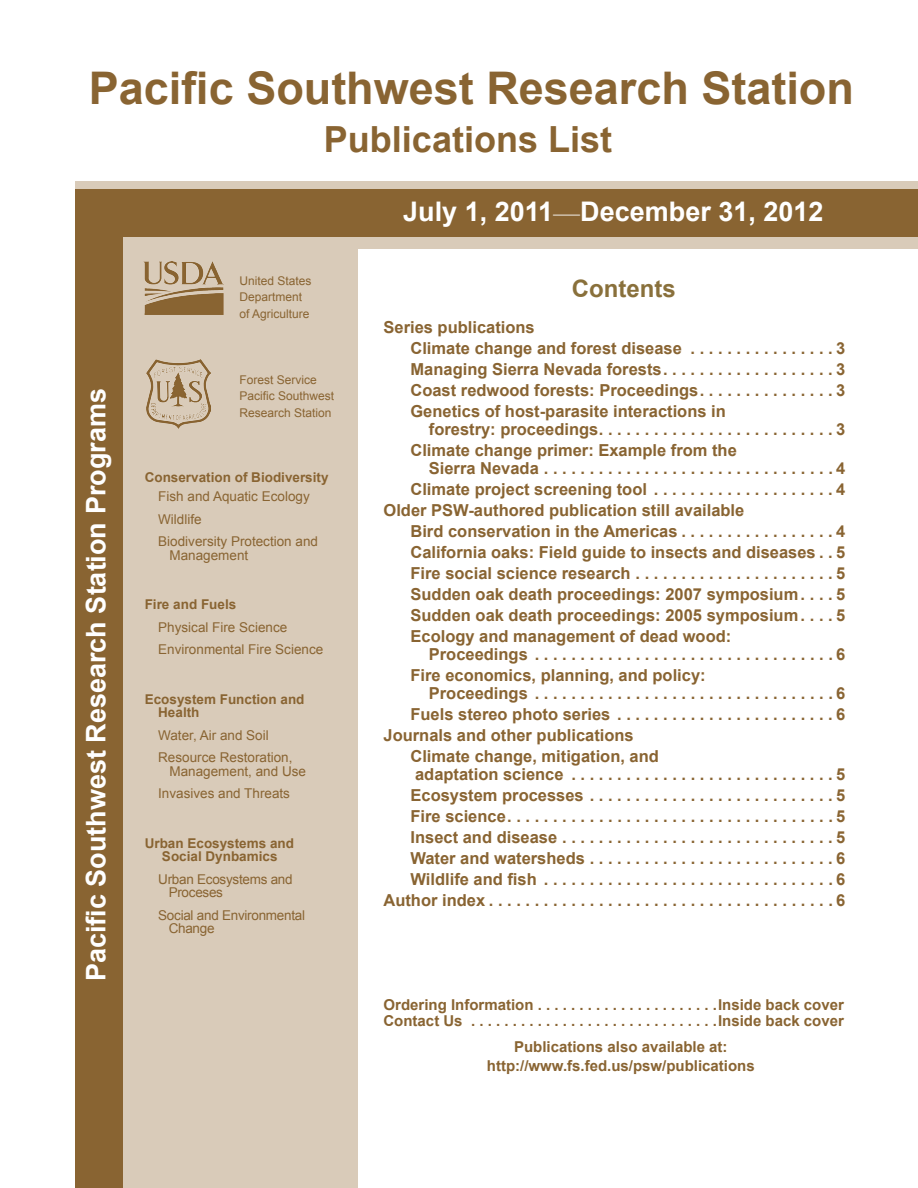
<style>
.page{position:relative;width:918px;height:1188px;background:#fff}
.page>*{position:absolute;margin:0;border:0;box-sizing:border-box;transform-origin:0 0}
.t1{font:700 45px "Arial";color:#896432}
.t2{font:700 36px "Arial";color:#896432}
.t3{font:700 27px "Arial";color:#fff}
.Heading_2{font:700 24px "Arial";color:#89703b}
.Index_Content{font:700 16.5px/18px "Arial";color:#896432}
.Index_Content-2{font:700 15px "Arial";color:#896432}
.t4{font:13.5px/22.5px "Arial";color:#896432}
.t5{font:700 13.5px/13.5px "Arial";color:#896432}
.t6{font:13.5px/13.5px "Arial";letter-spacing:-.02em;color:#896432}
.t7{font:12px/16.5px "Arial";color:#896432}
.s1{font-family:"Optima";font-weight:400}
</style>
<div class="page">
<div style="left:75px;top:181px;width:843px;height:68px;background:#d9cbb9"></div>
<div style="left:75px;top:189px;width:843px;height:48px;background:#896432"></div>
<div style="left:113px;top:246px;width:245px;height:942px;background:#d9cbb9"></div>
<div style="left:75px;top:237px;width:48px;height:951px;background:#896432"></div>
<img style="left:146px;top:359px;width:65px;height:69px">
<img style="left:143px;top:261px;width:80px;height:53px">
<h1 class="t1" style="left:89px;top:59px;width:767px">Pacific Southwest Research Station</h1>
<h2 class="t2" style="left:324px;top:115px;width:290px">Publications List</h2>
<h3 class="t3" style="left:78px;top:981px;width:594px;rotate:-90deg">Pacific Southwest Research Station Programs</h3>
<p class="t7" style="left:240px;top:273px;width:74px">United States<br>Department of Agriculture</p>
<p class="t7" style="left:240px;top:372px;width:96px">Forest Service<br>Pacific Southwest<br>Research Station</p>
<p class="t5" style="left:145px;top:471px;width:185px">Conservation of Biodiversity</p>
<p class="t4" style="left:158px;top:485px;width:161px">Fish and Aquatic Ecology<br>Wildlife<br>Biodiversity Protection and</p>
<p class="t4" style="left:170px;top:544px;width:80px">Management</p>
<p class="t5" style="left:145px;top:598px;width:93px">Fire and Fuels</p>
<p class="t4" style="left:158px;top:616px;width:167px">Physical Fire Science<br>Environmental Fire Science</p>
<p class="t5" style="left:158px;top:693px;width:148px;text-indent:-14px">Ecosystem Function and<br>Health</p>
<p class="t4" style="left:158px;top:724px;width:136px">Water, Air and Soil<br>Resource Restoration,</p>
<p class="t4" style="left:158px;top:760px;width:149px;text-indent:11px">Management, and Use<br>Invasives and Threats</p>
<p class="t5" style="left:145px;top:837px;width:151px;text-align:center">Urban Ecosystems and<br>Social Dynbamics</p>
<p class="t6" style="left:169px;top:872px;width:125px;text-indent:-10px">Urban Ecosystems and<br>Proceses</p>
<p class="t6" style="left:169px;top:908px;width:138px;text-indent:-10px">Social and Environmental<br>Change</p>
<h3 class="t3" style="left:403px;top:193px;width:422px">July 1, 2011<span class="s1">—</span>December 31, 2012</h3>
<p class="Heading_2" style="left:572px;top:273px;width:105px">Contents</p>
<p class="Index_Content" style="left:383px;top:319px;width:153px">Series publications</p>
<p class="Index_Content" style="left:410px;top:340px;width:437px">Climate change and forest disease . . . . . . . . . . . . . . . 3</p>
<p class="Index_Content" style="left:410px;top:361px;width:437px">Managing Sierra Nevada forests . . . . . . . . . . . . . . . . . . 3</p>
<p class="Index_Content" style="left:410px;top:382px;width:437px">Coast redwood forests: Proceedings . . . . . . . . . . . . . . 3</p>
<p class="Index_Content" style="left:429px;top:403px;width:418px;text-indent:-18px">Genetics of host-parasite interactions in<br>forestry: proceedings . . . . . . . . . . . . . . . . . . . . . . . . . 3</p>
<p class="Index_Content" style="left:429px;top:442px;width:418px;text-indent:-18px">Climate change primer: Example from the<br>Sierra Nevada . . . . . . . . . . . . . . . . . . . . . . . . . . . . . . . 4</p>
<p class="Index_Content" style="left:410px;top:481px;width:437px">Climate project screening tool . . . . . . . . . . . . . . . . . . . 4</p>
<p class="Index_Content" style="left:383px;top:502px;width:362px">Older PSW-authored publication still available</p>
<p class="Index_Content" style="left:410px;top:523px;width:436px">Bird conservation in the Americas . . . . . . . . . . . . . . . . 4</p>
<p class="Index_Content" style="left:410px;top:544px;width:436px">California oaks: Field guide to insects and diseases . 5</p>
<p class="Index_Content" style="left:410px;top:565px;width:437px">Fire social science research . . . . . . . . . . . . . . . . . . . . . 5</p>
<p class="Index_Content" style="left:410px;top:586px;width:436px">Sudden oak death proceedings: 2007 symposium . . . 5</p>
<p class="Index_Content" style="left:410px;top:607px;width:437px">Sudden oak death proceedings: 2005 symposium . . . 5</p>
<p class="Index_Content" style="left:429px;top:628px;width:418px;text-indent:-18px">Ecology and management of dead wood:<br>Proceedings . . . . . . . . . . . . . . . . . . . . . . . . . . . . . . . . 6</p>
<p class="Index_Content" style="left:429px;top:667px;width:418px;text-indent:-18px">Fire economics, planning, and policy:<br>Proceedings . . . . . . . . . . . . . . . . . . . . . . . . . . . . . . . . 6</p>
<p class="Index_Content" style="left:410px;top:706px;width:437px">Fuels stereo photo series . . . . . . . . . . . . . . . . . . . . . . . 6</p>
<p class="Index_Content" style="left:383px;top:727px;width:252px">Journals and other publications</p>
<p class="Index_Content" style="left:410px;top:748px;width:437px">Climate change, mitigation, and<br>adaptation science . . . . . . . . . . . . . . . . . . . . . . . . . . . . 5</p>
<p class="Index_Content" style="left:410px;top:787px;width:437px">Ecosystem processes . . . . . . . . . . . . . . . . . . . . . . . . . . 5</p>
<p class="Index_Content" style="left:410px;top:808px;width:437px">Fire science . . . . . . . . . . . . . . . . . . . . . . . . . . . . . . . . . . . 5</p>
<p class="Index_Content" style="left:410px;top:829px;width:437px">Insect and disease . . . . . . . . . . . . . . . . . . . . . . . . . . . . . 5</p>
<p class="Index_Content" style="left:410px;top:850px;width:437px">Water and watersheds . . . . . . . . . . . . . . . . . . . . . . . . . . 6</p>
<p class="Index_Content" style="left:410px;top:871px;width:437px">Wildlife and fish . . . . . . . . . . . . . . . . . . . . . . . . . . . . . . . 6</p>
<p class="Index_Content" style="left:383px;top:892px;width:463px">Author index . . . . . . . . . . . . . . . . . . . . . . . . . . . . . . . . . . . . . 6</p>
<p class="Index_Content-2" style="left:384px;top:995px;width:462px">Ordering Information . . . . . . . . . . . . . . . . . . . . . Inside back cover</p>
<p class="Index_Content-2" style="left:384px;top:1011px;width:462px">Contact Us . . . . . . . . . . . . . . . . . . . . . . . . . . . . . Inside back cover</p>
<p class="Index_Content-2" style="left:514px;top:1037px;width:215px">Publications also available at:</p>
<p class="Index_Content-2" style="left:487px;top:1056px;width:269px">http://www.fs.fed.us/psw/publications</p>
</div>
